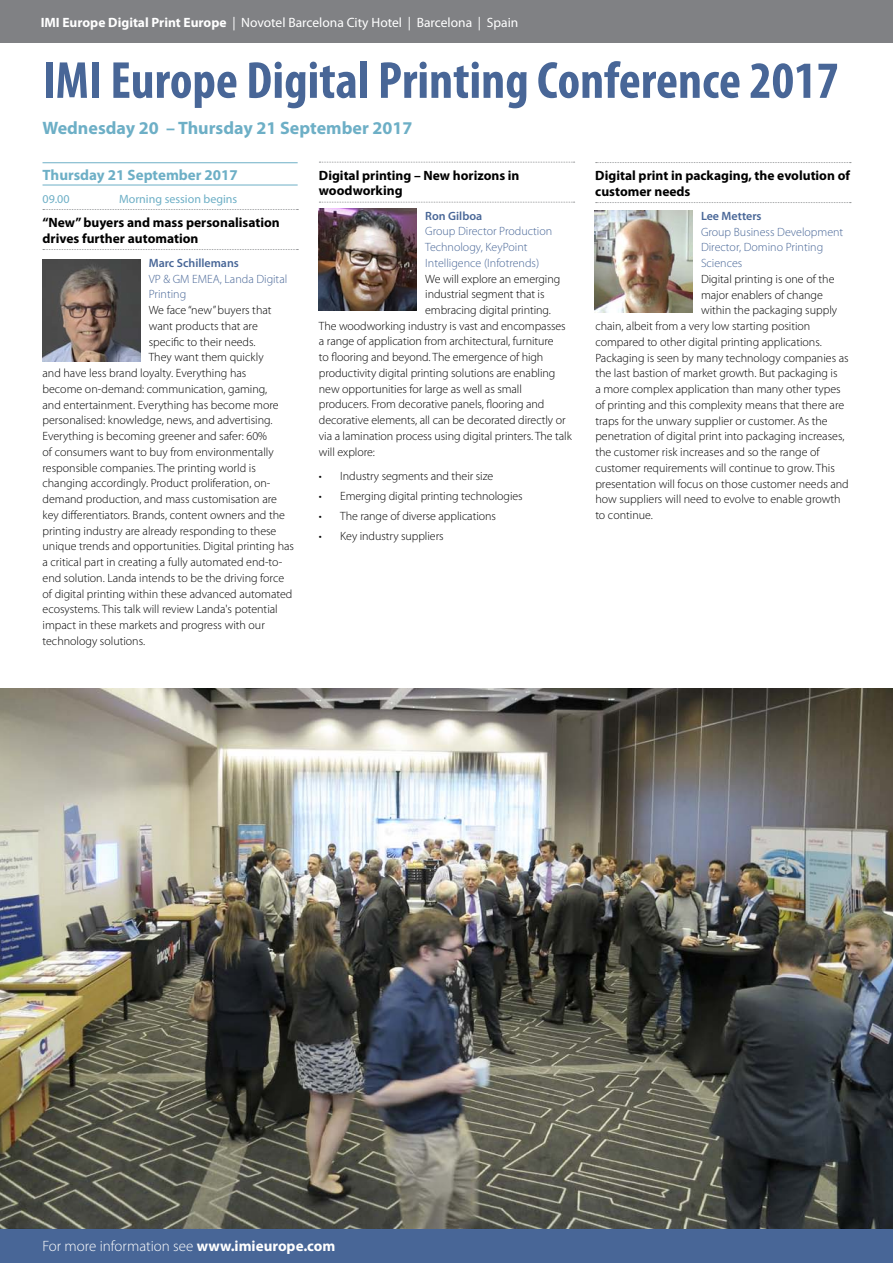
<style>
.page{position:relative;width:893px;height:1263px;background:#fff}
.page>*{position:absolute;margin:0;border:0;box-sizing:border-box;transform-origin:0 0}
.t1{font:700 condensed 52.5px "Myriad Pro";color:#486697}
.t2{font:700 18px "Myriad Pro";color:#6dafc6}
.t3{font:300 15px "Myriad Pro";color:#fff}
.t4{font:700 15px "Myriad Pro";color:#6dafc6}
.t5{font:700 13.5px/15.8px "Myriad Pro";color:#000}
.t6{font:13.5px "Myriad Pro";color:#fff}
.t7{font:300 12px "Myriad Pro";color:#000}
.t8{font:300 12px/15.8px "Myriad Pro";color:#486697}
.t9{font:600 12px "Myriad Pro";color:#486697}
.t10{font:12px "Myriad Pro";color:#6dafc6}
.s1{font-weight:700}
</style>
<div class="page">
<div style="left:0;top:0;width:893px;height:43px;background:#808184"></div>
<div style="left:0;top:1229px;width:893px;height:34px;background:#486697"></div>
<img style="left:0;top:689px;width:893px;height:540px">
<hr style="left:43px;top:162px;width:255px;height:1px;background:#6dafc6">
<hr style="left:43px;top:185px;width:255px;height:1px;background:#6dafc6">
<svg style="left:43px;top:209px;width:255px;height:1px"></svg>
<svg style="left:43px;top:249px;width:255px;height:1px"></svg>
<svg style="left:319px;top:162px;width:256px;height:1px"></svg>
<svg style="left:319px;top:202px;width:256px;height:1px"></svg>
<svg style="left:596px;top:162px;width:255px;height:1px"></svg>
<svg style="left:596px;top:202px;width:255px;height:1px"></svg>
<img style="left:42px;top:259px;width:98px;height:103px">
<img style="left:319px;top:208px;width:98px;height:102px">
<img style="left:595px;top:211px;width:97px;height:102px">
<p class="t6" style="left:41px;top:14px;width:479px"><span class="s1">IMI Europe Digital Print Europe</span> | Novotel Barcelona City Hotel | Barcelona | Spain</p>
<h1 class="t1" style="left:43px;top:48px;width:798px">IMI Europe Digital Printing Conference 2017</h1>
<h2 class="t2" style="left:43px;top:116px;width:371px">Wednesday 20 – Thursday 21 September 2017</h2>
<p class="t4" style="left:43px;top:166px;width:197px">Thursday 21 September 2017</p>
<p class="t10" style="left:43px;top:191px;width:29px">09.00</p>
<p class="t10" style="left:119px;top:191px;width:120px">Morning session begins</p>
<p class="t5" style="left:43px;top:214px;width:239px">“New” buyers and mass personalisation drives further automation</p>
<p class="t9" style="left:149px;top:255px;width:92px">Marc Schillemans</p>
<p class="t8" style="left:149px;top:271px;width:140px">VP &amp; GM EMEA, Landa Digital<br>Printing</p>
<p class="t7" style="left:149px;top:303px;width:124px">We face “new” buyers that</p>
<p class="t7" style="left:149px;top:319px;width:111px">want products that are</p>
<p class="t7" style="left:149px;top:334px;width:108px">specific to their needs.</p>
<p class="t7" style="left:149px;top:350px;width:116px">They want them quickly</p>
<p class="t7" style="left:43px;top:366px;width:205px">and have less brand loyalty. Everything has</p>
<p class="t7" style="left:43px;top:382px;width:226px">become on-demand: communication, gaming,</p>
<p class="t7" style="left:43px;top:397px;width:238px">and entertainment. Everything has become more</p>
<p class="t7" style="left:43px;top:413px;width:232px">personalised: knowledge, news, and advertising.</p>
<p class="t7" style="left:43px;top:429px;width:226px">Everything is becoming greener and safer: 60%</p>
<p class="t7" style="left:43px;top:445px;width:233px">of consumers want to buy from environmentally</p>
<p class="t7" style="left:43px;top:460px;width:215px">responsible companies. The printing world is</p>
<p class="t7" style="left:43px;top:476px;width:229px">changing accordingly. Product proliferation, on-</p>
<p class="t7" style="left:43px;top:492px;width:236px">demand production, and mass customisation are</p>
<p class="t7" style="left:43px;top:508px;width:244px">key differentiators. Brands, content owners and the</p>
<p class="t7" style="left:43px;top:523px;width:235px">printing industry are already responding to these</p>
<p class="t7" style="left:43px;top:539px;width:253px">unique trends and opportunities. Digital printing has</p>
<p class="t7" style="left:43px;top:555px;width:241px">a critical part in creating a fully automated end-to-</p>
<p class="t7" style="left:43px;top:571px;width:243px">end solution. Landa intends to be the driving force</p>
<p class="t7" style="left:43px;top:586px;width:251px">of digital printing within these advanced automated</p>
<p class="t7" style="left:43px;top:602px;width:237px">ecosystems. This talk will review Landa's potential</p>
<p class="t7" style="left:43px;top:618px;width:224px">impact in these markets and progress with our</p>
<p class="t7" style="left:43px;top:634px;width:104px">technology solutions.</p>
<p class="t5" style="left:319px;top:167px;width:202px">Digital printing – New horizons in woodworking</p>
<p class="t9" style="left:425px;top:208px;width:59px">Ron Gilboa</p>
<p class="t8" style="left:425px;top:223px;width:129px">Group Director Production<br>Technology, KeyPoint<br>Intelligence (Infotrends)</p>
<p class="t7" style="left:425px;top:271px;width:136px">We will explore an emerging</p>
<p class="t7" style="left:425px;top:287px;width:121px">industrial segment that is</p>
<p class="t7" style="left:425px;top:303px;width:127px">embracing digital printing.</p>
<p class="t7" style="left:319px;top:318px;width:248px">The woodworking industry is vast and encompasses</p>
<p class="t7" style="left:319px;top:334px;width:236px">a range of application from architectural, furniture</p>
<p class="t7" style="left:319px;top:350px;width:226px">to flooring and beyond. The emergence of high</p>
<p class="t7" style="left:319px;top:366px;width:238px">productivity digital printing solutions are enabling</p>
<p class="t7" style="left:319px;top:381px;width:205px">new opportunities for large as well as small</p>
<p class="t7" style="left:319px;top:397px;width:227px">producers. From decorative panels, flooring and</p>
<p class="t7" style="left:319px;top:413px;width:248px">decorative elements, all can be decorated directly or</p>
<p class="t7" style="left:319px;top:429px;width:254px">via a lamination process using digital printers. The talk</p>
<p class="t7" style="left:319px;top:444px;width:58px">will explore:</p>
<p class="t7" style="left:319px;top:469px;width:176px">• Industry segments and their size</p>
<p class="t7" style="left:319px;top:489px;width:205px">• Emerging digital printing technologies</p>
<p class="t7" style="left:319px;top:509px;width:179px">• The range of diverse applications</p>
<p class="t7" style="left:319px;top:529px;width:126px">• Key industry suppliers</p>
<p class="t5" style="left:595px;top:167px;width:256px">Digital print in packaging, the evolution of customer needs</p>
<p class="t9" style="left:701px;top:208px;width:62px">Lee Metters</p>
<p class="t8" style="left:701px;top:224px;width:144px">Group Business Development<br>Director, Domino Printing<br>Sciences</p>
<p class="t7" style="left:701px;top:272px;width:135px">Digital printing is one of the</p>
<p class="t7" style="left:701px;top:287px;width:123px">major enablers of change</p>
<p class="t7" style="left:701px;top:303px;width:138px">within the packaging supply</p>
<p class="t7" style="left:595px;top:319px;width:217px">chain, albeit from a very low starting position</p>
<p class="t7" style="left:595px;top:335px;width:228px">compared to other digital printing applications.</p>
<p class="t7" style="left:595px;top:350px;width:255px">Packaging is seen by many technology companies as</p>
<p class="t7" style="left:595px;top:366px;width:244px">the last bastion of market growth. But packaging is</p>
<p class="t7" style="left:595px;top:382px;width:247px">a more complex application than many other types</p>
<p class="t7" style="left:595px;top:398px;width:250px">of printing and this complexity means that there are</p>
<p class="t7" style="left:595px;top:413px;width:234px">traps for the unwary supplier or customer. As the</p>
<p class="t7" style="left:595px;top:429px;width:251px">penetration of digital print into packaging increases,</p>
<p class="t7" style="left:595px;top:445px;width:226px">the customer risk increases and so the range of</p>
<p class="t7" style="left:595px;top:461px;width:241px">customer requirements will continue to grow. This</p>
<p class="t7" style="left:595px;top:476px;width:255px">presentation will focus on those customer needs and</p>
<p class="t7" style="left:595px;top:492px;width:247px">how suppliers will need to evolve to enable growth</p>
<p class="t7" style="left:595px;top:508px;width:59px">to continue.</p>
<p class="t3" style="left:43px;top:1237px;width:294px">For more information see <span class="s1">www.imieurope.com</span></p>
</div>
